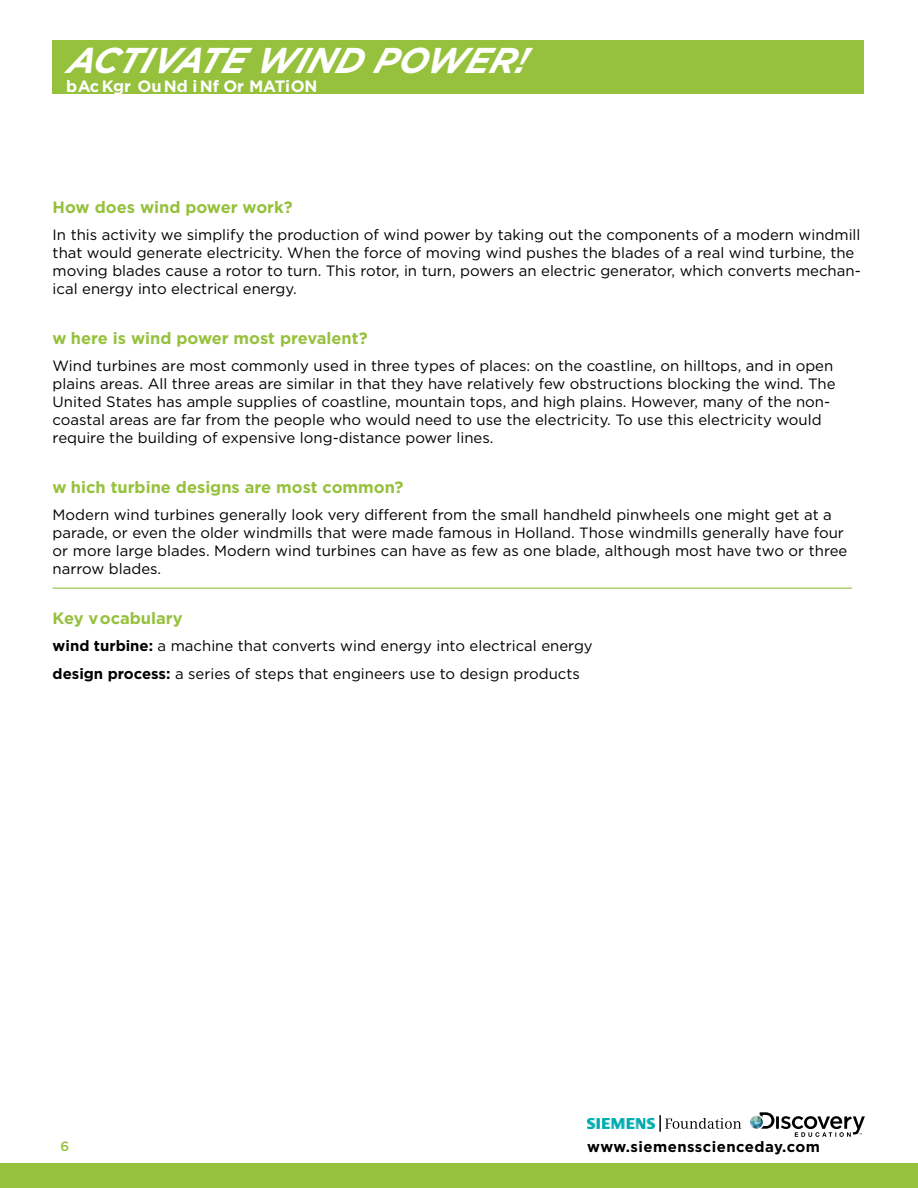
<style>
.page{position:relative;width:918px;height:1188px;background:#fff}
.page>*{position:absolute;margin:0;border:0;box-sizing:border-box;transform-origin:0 0}
.t1{font:italic 700 35.85px "Gotham";letter-spacing:-.005em;color:#fff}
.t2{font:700 16.5px "Gotham";color:#96c13d}
.t3{font:700 16.5px "Gotham";letter-spacing:.15em;color:#fff}
.t4{font:15px/18px "Gotham";color:#000}
.t5{font:700 15px "Gotham";letter-spacing:.03em;color:#000}
.t6{font:500 13.5px "Gotham";color:#96c13d}
.s1{font-weight:700}
</style>
<div class="page">
<div style="left:53px;top:40px;width:811px;height:54px;background:#96c13d"></div>
<div style="left:0;top:1164px;width:918px;height:24px;background:#96c13d"></div>
<svg style="left:750px;top:1112px;width:115px;height:25px"></svg>
<img style="left:587px;top:1118px;width:68px;height:11px">
<svg style="left:660px;top:1115px;width:81px;height:17px"></svg>
<hr style="left:53px;top:588px;width:799px;height:1px;background:#96c13d">
<h1 class="t1" style="left:66px;top:36px;width:473px">ACTIVA TE WIND POWER!</h1>
<p class="t3" style="left:66px;top:77px;width:196px">backgr ound infor mat</p>
<p class="t3" style="left:285px;top:77px;width:19px">ion</p>
<p class="t2" style="left:53px;top:197px;width:242px">How does wind power work?</p>
<p class="t4" style="left:53px;top:226px;width:810px">In this activity we simplify the production of wind power by taking out the components of a modern windmill that would generate electricity. When the force of moving wind pushes the blades of a real wind turbine, the moving blades cause a rotor to turn. This rotor, in turn, powers an electric generator, which converts mechan&shy;ical energy into electrical energy.</p>
<p class="t2" style="left:53px;top:328px;width:316px">W here is wind power most prevalent?</p>
<p class="t4" style="left:53px;top:357px;width:784px">Wind turbines are most commonly used in three types of places: on the coastline, on hilltops, and in open plains areas. All three areas are similar in that they have relatively few obstructions blocking the wind. The United States has ample supplies of coastline, mountain tops, and high plains. However, many of the non&shy;coastal areas are far from the people who would need to use the electricity. To use this electricity would require the building of expensive long-distance power lines.</p>
<p class="t2" style="left:53px;top:477px;width:352px">W hich turbine designs are most common?</p>
<p class="t4" style="left:53px;top:506px;width:796px">Modern wind turbines generally look very different from the small handheld pinwheels one might get at a parade, or even the older windmills that were made famous in Holland. Those windmills generally have four or more large blades. Modern wind turbines can have as few as one blade, although most have two or three narrow blades.</p>
<p class="t2" style="left:53px;top:608px;width:131px">Key Vocabulary</p>
<p class="t4" style="left:53px;top:632px;width:542px;line-height:27.6px"><span class="s1">wind turbine:</span> a machine that converts wind energy into electrical energy <span class="s1">design process:</span> a series of steps that engineers use to design products</p>
<p class="t6" style="left:60px;top:1138px;width:10px">6</p>
<p class="t5" style="left:587px;top:1138px;width:234px">www.siemensscienceday.com</p>
</div>
